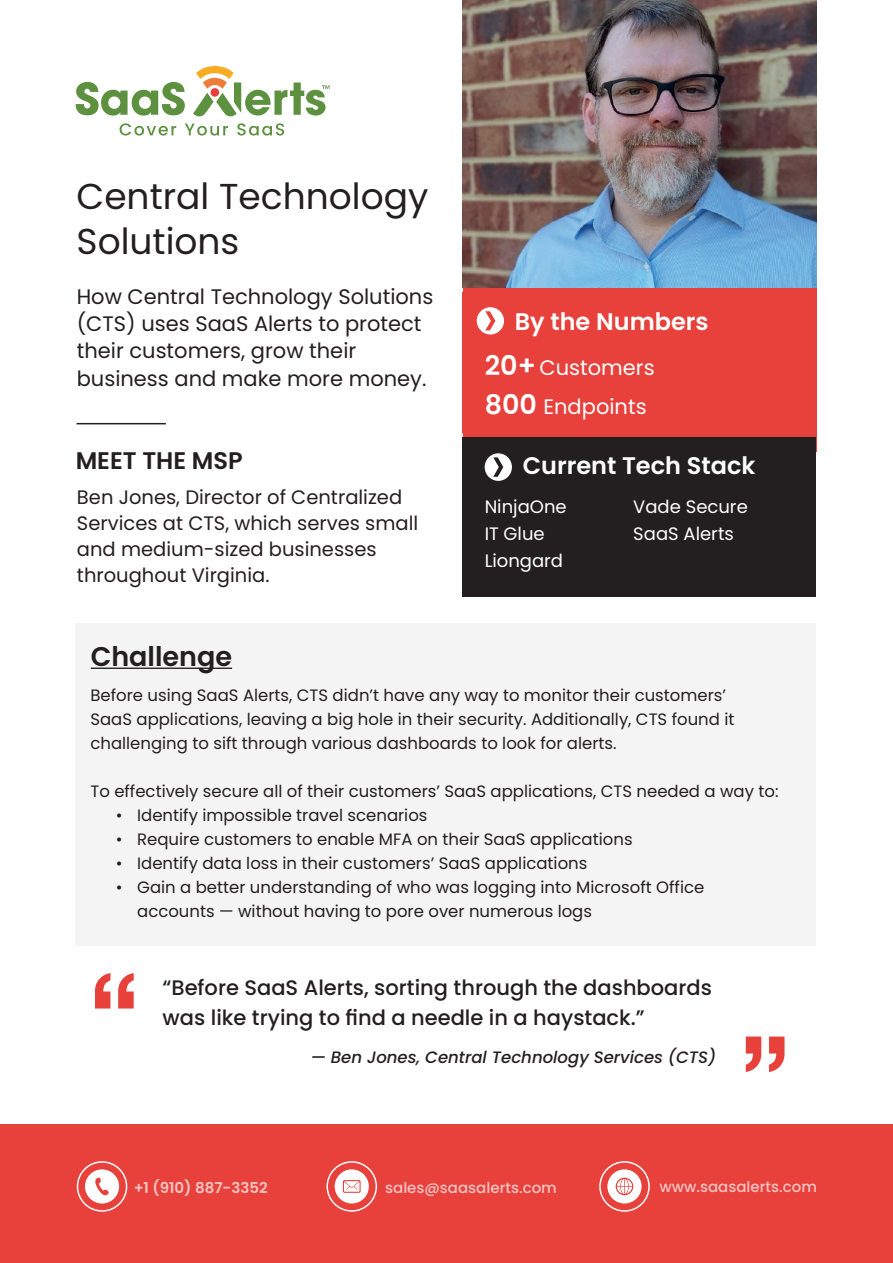
<style>
.page{position:relative;width:893px;height:1263px;background:#fff}
.page>*{position:absolute;margin:0;border:0;box-sizing:border-box;transform-origin:0 0}
.t1{font:36px/45px "Poppins";color:#231f20}
.t2{font:600 27px "Poppins";color:#231f20}
.t3{font:600 24px "Poppins";color:#fff}
.t4{font:600 24px "Poppins";color:#231f20}
.t5{font:21px/27px "Poppins";color:#231f20}
.t6{font:500 21px/30px "Poppins";color:#231f20}
.t7{font:21px/39px "Poppins";color:#fff}
.t8{font:19.5px/26px "Poppins";color:#231f20}
.t9{font:18px/27px "Poppins";color:#fff}
.t10{font:16.5px/24px "Poppins";color:#231f20}
.t11{font:italic 500 16.5px "Poppins";color:#231f20}
.t12{font:500 15px "Poppins";color:#fff}
.t13{font:600 15px "Poppins";color:#fff}
.s1{font-weight:600;font-size:27px}
</style>
<div class="page">
<div style="left:76px;top:623px;width:740px;height:322px;background:#f4f4f4"></div>
<div style="left:0;top:1125px;width:893px;height:138px;background:#e8403b"></div>
<hr style="left:91px;top:667px;width:141px;height:2px;background:#231f20">
<hr style="left:77px;top:423px;width:89px;height:1px;background:#231f20">
<svg style="left:76px;top:66px;width:254px;height:70px"></svg>
<img style="left:463px;top:0;width:354px;height:288px">
<div style="left:463px;top:292px;width:353px;height:141px;background:#e8403b"></div>
<div style="left:477px;top:307px;width:27px;height:27px;background:#fff;border-radius:50%"></div>
<svg style="left:485px;top:311px;width:10px;height:19px"></svg>
<div style="left:463px;top:438px;width:353px;height:159px;background:#231f20"></div>
<div style="left:485px;top:453px;width:27px;height:28px;background:#fff;border-radius:50%"></div>
<svg style="left:493px;top:457px;width:10px;height:20px"></svg>
<svg style="left:326px;top:1161px;width:51px;height:51px"></svg>
<svg style="left:599px;top:1161px;width:51px;height:51px"></svg>
<svg style="left:77px;top:1161px;width:50px;height:51px"></svg>
<svg style="left:95px;top:973px;width:39px;height:35px"></svg>
<svg style="left:746px;top:1036px;width:39px;height:36px"></svg>
<h1 class="t1" style="left:77px;top:174px;width:353px">Central Technology<br>Solutions</h1>
<p class="t5" style="left:77px;top:284px;width:358px">How Central Technology Solutions (CTS) uses SaaS Alerts to protect their customers, grow their business and make more money.</p>
<h3 class="t4" style="left:76px;top:447px;width:168px">MEET THE MSP</h3>
<p class="t8" style="left:77px;top:484px;width:343px">Ben Jones, Director of Centralized<br>Services at CTS, which serves small and medium-sized businesses throughout Virginia.</p>
<h3 class="t3" style="left:515px;top:308px;width:195px">By the Numbers</h3>
<p class="t7" style="left:485px;top:348px;width:171px"><span class="s1">20+</span> Customers<br><span class="s1">800</span> Endpoints</p>
<h3 class="t3" style="left:523px;top:452px;width:234px">Current Tech Stack</h3>
<p class="t9" style="left:485px;top:493px;width:84px">NinjaOne<br>IT Glue<br>Liongard</p>
<p class="t9" style="left:633px;top:493px;width:116px">Vade Secure<br>SaaS Alerts</p>
<h2 class="t2" style="left:91px;top:641px;width:143px">Challenge</h2>
<p class="t10" style="left:90px;top:683px;width:645px">Before using SaaS Alerts, CTS didn’t have any way to monitor their customers’<br>SaaS applications, leaving a big hole in their security. Additionally, CTS found it challenging to sift through various dashboards to look for alerts.</p>
<p class="t10" style="left:90px;top:779px;width:690px">To effectively secure all of their customers’ SaaS applications, CTS needed a way to:</p>
<p class="t10" style="left:116px;top:803px;width:313px">• Identify impossible travel scenarios</p>
<p class="t10" style="left:116px;top:827px;width:518px">• Require customers to enable MFA on their SaaS applications</p>
<p class="t10" style="left:116px;top:851px;width:473px">• Identify data loss in their customers’ SaaS applications</p>
<p class="t10" style="left:137px;top:875px;width:569px;text-indent:-21px">• Gain a better understanding of who was logging into Microsoft Office accounts — without having to pore over numerous logs</p>
<p class="t6" style="left:163px;top:973px;width:551px">“Before SaaS Alerts, sorting through the dashboards was like trying to find a needle in a haystack.”</p>
<p class="t11" style="left:311px;top:1048px;width:407px">— Ben Jones, Central Technology Services (CTS)</p>
<p class="t13" style="left:133px;top:1179px;width:136px">+1 (910) 887-3352</p>
<p class="t12" style="left:385px;top:1179px;width:173px">sales@saasalerts.com</p>
<p class="t12" style="left:659px;top:1178px;width:159px">www.saasalerts.com</p>
</div>
